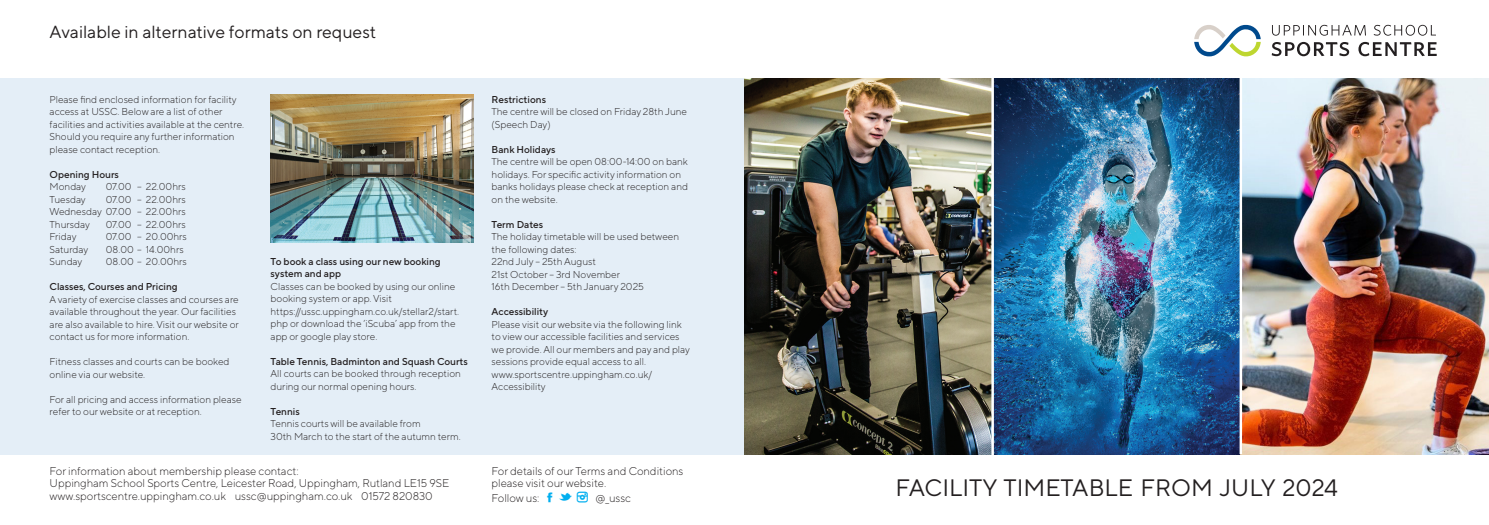
<style>
.page{position:relative;width:1489px;height:525px;background:#fff}
.page>*{position:absolute;margin:0;border:0;box-sizing:border-box;transform-origin:0 0}
.t1{font:23.75px "TT Norms Pro";color:#231f20}
.t2{font:17.5px "TT Norms Pro";color:#231f20}
.t3{font:300 11.25px/12.5px "TT Norms Pro";color:#231f20}
.t4{font:300 10px/12.5px "TT Norms Pro";color:#231f20}
.t5{font:500 10px/12.5px "TT Norms Pro";color:#231f20}
.s1{font-family:"Social Font Face";font-weight:400;font-size:13.75px;color:#00aeef}
.s2{font-family:"Social Font Face";font-weight:400;font-size:16.25px;color:#00aeef}
.s3{font-family:"Social Font Face";font-weight:400;font-size:15px;color:#00aeef}
</style>
<div class="page">
<div style="left:0;top:78px;width:744px;height:376px;background:#e4eef7"></div>
<svg style="left:1271px;top:42px;width:165px;height:14px"></svg>
<svg style="left:1194px;top:25px;width:66px;height:31px"></svg>
<svg style="left:1272px;top:25px;width:163px;height:11px"></svg>
<img style="left:744px;top:78px;width:744px;height:376px">
<hr style="left:991px;top:76px;width:2px;height:379px;background:#fff">
<hr style="left:1239px;top:76px;width:2px;height:378px;background:#fff">
<img style="left:270px;top:94px;width:204px;height:148px">
<p class="t2" style="left:50px;top:19px;width:328px">Available in alternative formats on request</p>
<p class="t4" style="left:50px;top:92px;width:196px">Please find enclosed information for facility access at USSC. Below are a list of other facilities and activities available at the centre.<br>Should you require any further information please contact reception.</p>
<p class="t5" style="left:50px;top:167px;width:71px">Opening Hours</p>
<p class="t4" style="left:50px;top:179px;width:38px">Monday</p>
<p class="t4" style="left:106px;top:179px;width:81px">07.00 – 22.00hrs</p>
<p class="t4" style="left:50px;top:192px;width:38px">Tuesday</p>
<p class="t4" style="left:106px;top:192px;width:81px">07.00 – 22.00hrs</p>
<p class="t4" style="left:50px;top:204px;width:138px">Wednesday 07.00 – 22.00hrs</p>
<p class="t4" style="left:50px;top:217px;width:42px">Thursday</p>
<p class="t4" style="left:106px;top:217px;width:81px">07.00 – 22.00hrs</p>
<p class="t4" style="left:50px;top:229px;width:28px">Friday</p>
<p class="t4" style="left:106px;top:229px;width:83px">07.00 – 20.00hrs</p>
<p class="t4" style="left:50px;top:242px;width:40px">Saturday</p>
<p class="t4" style="left:106px;top:242px;width:79px">08.00 – 14.00hrs</p>
<p class="t4" style="left:50px;top:254px;width:34px">Sunday</p>
<p class="t4" style="left:106px;top:254px;width:83px">08.00 – 20.00hrs</p>
<p class="t5" style="left:50px;top:279px;width:129px">Classes, Courses and Pricing</p>
<p class="t4" style="left:50px;top:292px;width:191px">A variety of exercise classes and courses are available throughout the year. Our facilities are also available to hire. Visit our website or contact us for more information.</p>
<p class="t4" style="left:50px;top:354px;width:181px">Fitness classes and courts can be booked online via our website.</p>
<p class="t4" style="left:50px;top:392px;width:193px">For all pricing and access information please refer to our website or at reception.</p>
<p class="t5" style="left:270px;top:254px;width:172px">To book a class using our new booking system and app</p>
<p class="t4" style="left:270px;top:279px;width:186px">Classes can be booked by using our online booking system or app. Visit</p>
<p class="t4" style="left:270px;top:304px;width:190px">https://ussc.uppingham.co.uk/stellar2/start. php or download the ‘iScuba’ app from the app or google play store.</p>
<p class="t5" style="left:270px;top:354px;width:199px">Table Tennis, Badminton and Squash Courts</p>
<p class="t4" style="left:270px;top:367px;width:192px">All courts can be booked through reception during our normal opening hours.</p>
<p class="t5" style="left:270px;top:404px;width:31px">Tennis</p>
<p class="t4" style="left:270px;top:417px;width:151px">Tennis courts will be available from</p>
<p class="t4" style="left:270px;top:429px;width:192px">30th March to the start of the autumn term.</p>
<p class="t3" style="left:50px;top:463px;width:250px">For information about membership please contact:</p>
<p class="t3" style="left:50px;top:476px;width:401px">Uppingham School Sports Centre, Leicester Road, Uppingham, Rutland LE15 9SE</p>
<p class="t3" style="left:50px;top:488px;width:384px">www.sportscentre.uppingham.co.uk ussc@uppingham.co.uk 01572 820830</p>
<p class="t5" style="left:491px;top:92px;width:56px">Restrictions</p>
<p class="t4" style="left:491px;top:104px;width:197px">The centre will be closed on Friday 28th June (Speech Day)</p>
<p class="t5" style="left:491px;top:142px;width:65px">Bank Holidays</p>
<p class="t4" style="left:491px;top:154px;width:198px">The centre will be open 08:00-14:00 on bank holidays. For specific activity information on banks holidays please check at reception and on the website.</p>
<p class="t5" style="left:491px;top:217px;width:53px">Term Dates</p>
<p class="t4" style="left:491px;top:229px;width:189px">The holiday timetable will be used between the following dates:</p>
<p class="t4" style="left:491px;top:254px;width:106px">22nd July – 25th August</p>
<p class="t4" style="left:491px;top:267px;width:130px">21st October – 3rd November</p>
<p class="t4" style="left:491px;top:279px;width:154px">16th December – 5th January 2025</p>
<p class="t5" style="left:491px;top:304px;width:58px">Accessibility</p>
<p class="t4" style="left:491px;top:317px;width:200px">Please visit our website via the following link to view our accessible facilities and services we provide. All our members and pay and play sessions provide equal access to all.</p>
<p class="t4" style="left:491px;top:367px;width:162px">www.sportscentre.uppingham.co.uk/<br>Accessibility</p>
<p class="t3" style="left:491px;top:463px;width:193px">For details of our Terms and Conditions please visit our website.</p>
<p class="t3" style="left:491px;top:490px;width:141px">Follow us: <span class="s1">F</span> <span class="s2">t</span><span class="s3">™</span> @_ussc</p>
<p class="t1" style="left:895px;top:470px;width:444px">FACILITY TIMETABLE FROM JULY 2024</p>
</div>
